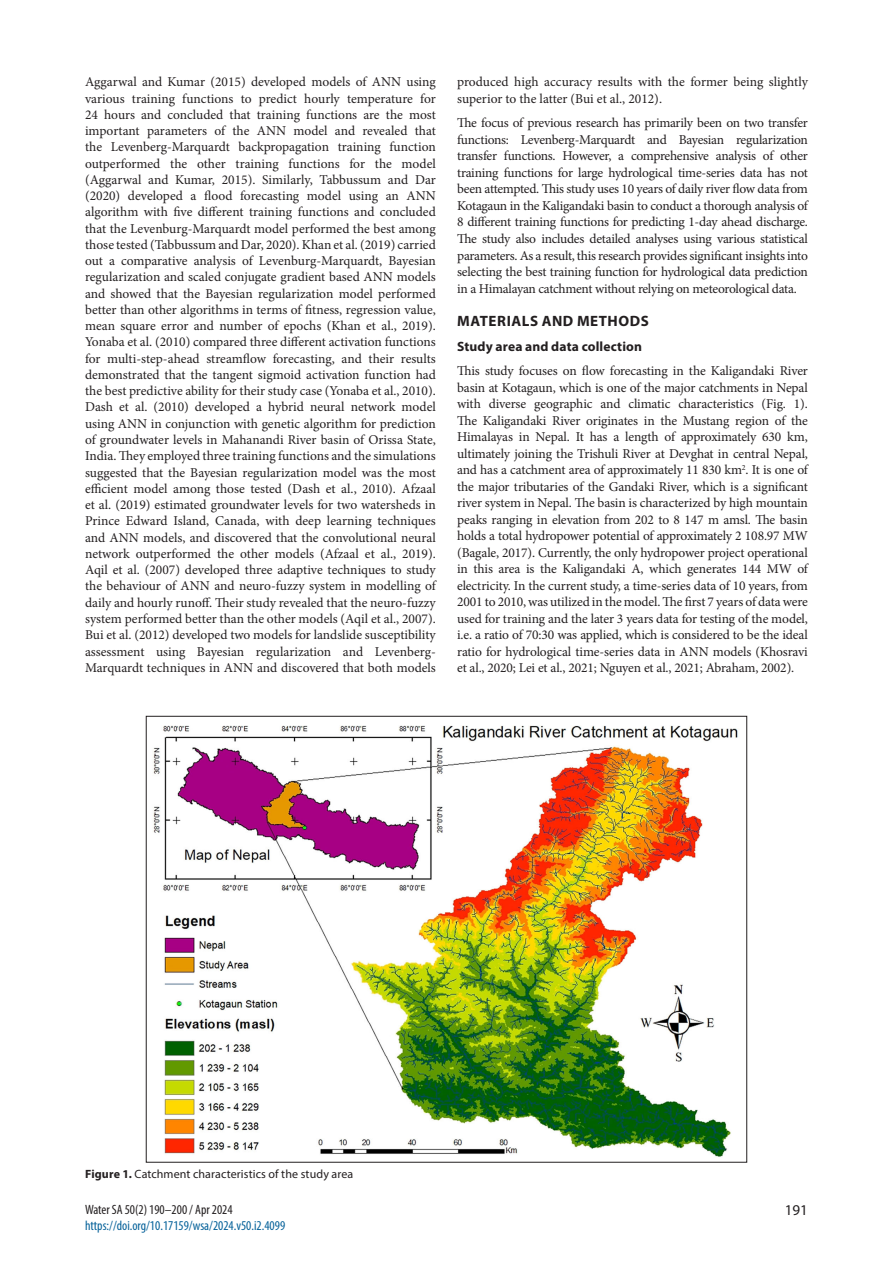
<style>
.page{position:relative;width:893px;height:1263px;background:#fff}
.page>*{position:absolute;margin:0;border:0;box-sizing:border-box;transform-origin:0 0}
.t1{font:700 15px "Myriad Pro";letter-spacing:.04em;color:#231f20}
.t2{font:15px "Myriad Pro";color:#231f20}
.Paragraph_Text{font:13.5px/16.2px "Minion Pro";letter-spacing:-.01em;color:#231f20;text-align:justify}
.t3{font:condensed 13.5px "Myriad Pro";color:#056199}
.t4{font:condensed 13.5px "Myriad Pro";color:#231f20}
.t5{font:700 13.5px "Myriad Pro";letter-spacing:.01em;color:#231f20}
.t6{font:12px "Myriad Pro";letter-spacing:.005em;color:#231f20}
.s1{font-weight:700}
</style>
<div class="page">
<img style="left:153px;top:725px;width:585px;height:432px">
<p class="Paragraph_Text" style="left:85px;top:74px;width:352px">Aggarwal and Kumar (2015) developed models of ANN using various training functions to predict hourly temperature for 24 hours and concluded that training functions are the most important parameters of the ANN model and revealed that the Levenberg-Marquardt backpropagation training function outperformed the other training functions for the model (Aggarwal and Kumar, 2015). Similarly, Tabbussum and Dar (2020) developed a flood forecasting model using an ANN algorithm with five different training functions and concluded that the Levenburg-Marquardt model performed the best among those tested (Tabbussum and Dar, 2020). Khan et al. (2019) carried out a comparative analysis of Levenburg-Marquardt, Bayesian regularization and scaled conjugate gradient based ANN models and showed that the Bayesian regularization model performed better than other algorithms in terms of fitness, regression value, mean square error and number of epochs (Khan et al., 2019).<br>Yonaba et al. (2010) compared three different activation functions for multi-step-ahead streamflow forecasting, and their results demonstrated that the tangent sigmoid activation function had the best predictive ability for their study case (Yonaba et al., 2010).<br>Dash et al. (2010) developed a hybrid neural network model using ANN in conjunction with genetic algorithm for prediction of groundwater levels in Mahanandi River basin of Orissa State, India. They employed three training functions and the simulations suggested that the Bayesian regularization model was the most efficient model among those tested (Dash et al., 2010). Afzaal et al. (2019) estimated groundwater levels for two watersheds in Prince Edward Island, Canada, with deep learning techniques and ANN models, and discovered that the convolutional neural network outperformed the other models (Afzaal et al., 2019).<br>Aqil et al. (2007) developed three adaptive techniques to study the behaviour of ANN and neuro-fuzzy system in modelling of daily and hourly runoff. Their study revealed that the neuro-fuzzy system performed better than the other models (Aqil et al., 2007).<br>Bui et al. (2012) developed two models for landslide susceptibility assessment using Bayesian regularization and Levenberg-Marquardt techniques in ANN and discovered that both models</p>
<p class="Paragraph_Text" style="left:457px;top:74px;width:352px">produced high accuracy results with the former being slightly superior to the latter (Bui et al., 2012).</p>
<p class="Paragraph_Text" style="left:457px;top:115px;width:352px">The focus of previous research has primarily been on two transfer functions: Levenberg-Marquardt and Bayesian regularization transfer functions. However, a comprehensive analysis of other training functions for large hydrological time-series data has not been attempted. This study uses 10 years of daily river flow data from Kotagaun in the Kaligandaki basin to conduct a thorough analysis of 8 different training functions for predicting 1-day ahead discharge.<br>The study also includes detailed analyses using various statistical parameters. As a result, this research provides significant insights into selecting the best training function for hydrological data prediction in a Himalayan catchment without relying on meteorological data.</p>
<h1 class="t1" style="left:457px;top:311px;width:193px">MATERIALS AND METHODS</h1>
<h2 class="t5" style="left:457px;top:337px;width:186px">Study area and data collection</h2>
<p class="Paragraph_Text" style="left:457px;top:363px;width:352px">This study focuses on flow forecasting in the Kaligandaki River basin at Kotagaun, which is one of the major catchments in Nepal with diverse geographic and climatic characteristics (Fig. 1).<br>The Kaligandaki River originates in the Mustang region of the Himalayas in Nepal. It has a length of approximately 630 km, ultimately joining the Trishuli River at Devghat in central Nepal, and has a catchment area of approximately 11 830 km<sup>2</sup>. It is one of the major tributaries of the Gandaki River, which is a significant river system in Nepal. The basin is characterized by high mountain peaks ranging in elevation from 202 to 8 147 m amsl. The basin holds a total hydropower potential of approximately 2 108.97 MW (Bagale, 2017). Currently, the only hydropower project operational in this area is the Kaligandaki A, which generates 144 MW of electricity. In the current study, a time-series data of 10 years, from 2001 to 2010, was utilized in the model. The first 7 years of data were used for training and the later 3 years data for testing of the model, i.e. a ratio of 70:30 was applied, which is considered to be the ideal ratio for hydrological time-series data in ANN models (Khosravi et al., 2020; Lei et al., 2021; Nguyen et al., 2021; Abraham, 2002).</p>
<p class="t6" style="left:85px;top:1166px;width:270px"><span class="s1">Figure 1.</span> Catchment characteristics of the study area</p>
<p class="t4" style="left:85px;top:1201px;width:149px">Water SA 50(2) 190–200 / Apr 2024</p>
<p class="t2" style="left:785px;top:1200px;width:25px">191</p>
<p class="t3" style="left:85px;top:1217px;width:202px">https://doi.org/10.17159/wsa/2024.v50.i2.4099</p>
</div>
